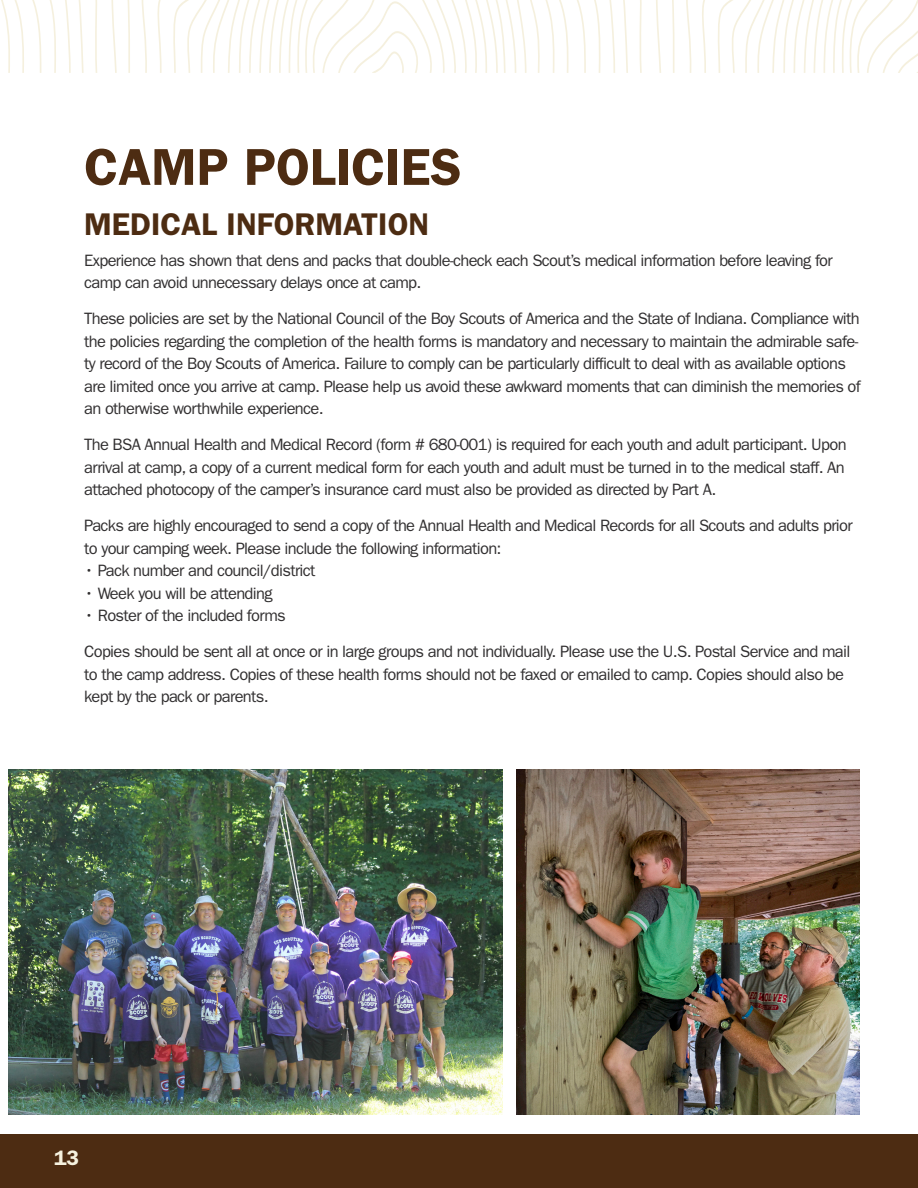
<style>
.page{position:relative;width:918px;height:1188px;background:#fff}
.page>*{position:absolute;margin:0;border:0;box-sizing:border-box;transform-origin:0 0}
.t1{font:600 52.05px "ITC Franklin Gothic Std";color:#4d2c12}
.Subhead{font:600 31.5px "ITC Franklin Gothic Std";color:#4d2c12}
.t2{font:600 21px "ITC Franklin Gothic Std";color:#f6f2df}
.t3{font:16.5px/22.5px "ITC Franklin Gothic Std";letter-spacing:-.04em;color:#312f30}
</style>
<div class="page">
<div style="left:0;top:1134px;width:918px;height:54px;background:#4d2c12"></div>
<svg style="left:1px;top:0;width:917px;height:73px"></svg>
<img style="left:9px;top:770px;width:493px;height:344px">
<img style="left:516px;top:770px;width:344px;height:344px">
<p class="t1" style="left:84px;top:136px;width:379px">CAMP POLICIES</p>
<p class="Subhead" style="left:84px;top:206px;width:347px">MEDICAL INFORMATION</p>
<p class="t3" style="left:84px;top:249px;width:750px">Experience has shown that dens and packs that double-check each Scout’s medical information before leaving for camp can avoid unnecessary delays once at camp.</p>
<p class="t3" style="left:84px;top:307px;width:778px">These policies are set by the National Council of the Boy Scouts of America and the State of Indiana. Compliance with the policies regarding the completion of the health forms is mandatory and necessary to maintain the admirable safe&shy;ty record of the Boy Scouts of America. Failure to comply can be particularly difficult to deal with as available options are limited once you arrive at camp. Please help us avoid these awkward moments that can diminish the memories of an otherwise worthwhile experience.</p>
<p class="t3" style="left:84px;top:433px;width:764px;text-align:justify">The BSA Annual Health and Medical Record (form # 680-001) is required for each youth and adult participant. Upon arrival at camp, a copy of a current medical form for each youth and adult must be turned in to the medical staff. An attached photocopy of the camper’s insurance card must also be provided as directed by Part A.</p>
<p class="t3" style="left:84px;top:514px;width:770px">Packs are highly encouraged to send a copy of the Annual Health and Medical Records for all Scouts and adults prior to your camping week. Please include the following information:</p>
<p class="t3" style="left:84px;top:559px;width:233px">• Pack number and council/district</p>
<p class="t3" style="left:84px;top:582px;width:190px">• Week you will be attending</p>
<p class="t3" style="left:84px;top:604px;width:203px">• Roster of the included forms</p>
<p class="t3" style="left:84px;top:640px;width:768px">Copies should be sent all at once or in large groups and not individually. Please use the U.S. Postal Service and mail to the camp address. Copies of these health forms should not be faxed or emailed to camp. Copies should also be kept by the pack or parents.</p>
<p class="t2" style="left:54px;top:1146px;width:27px">13</p>
</div>
